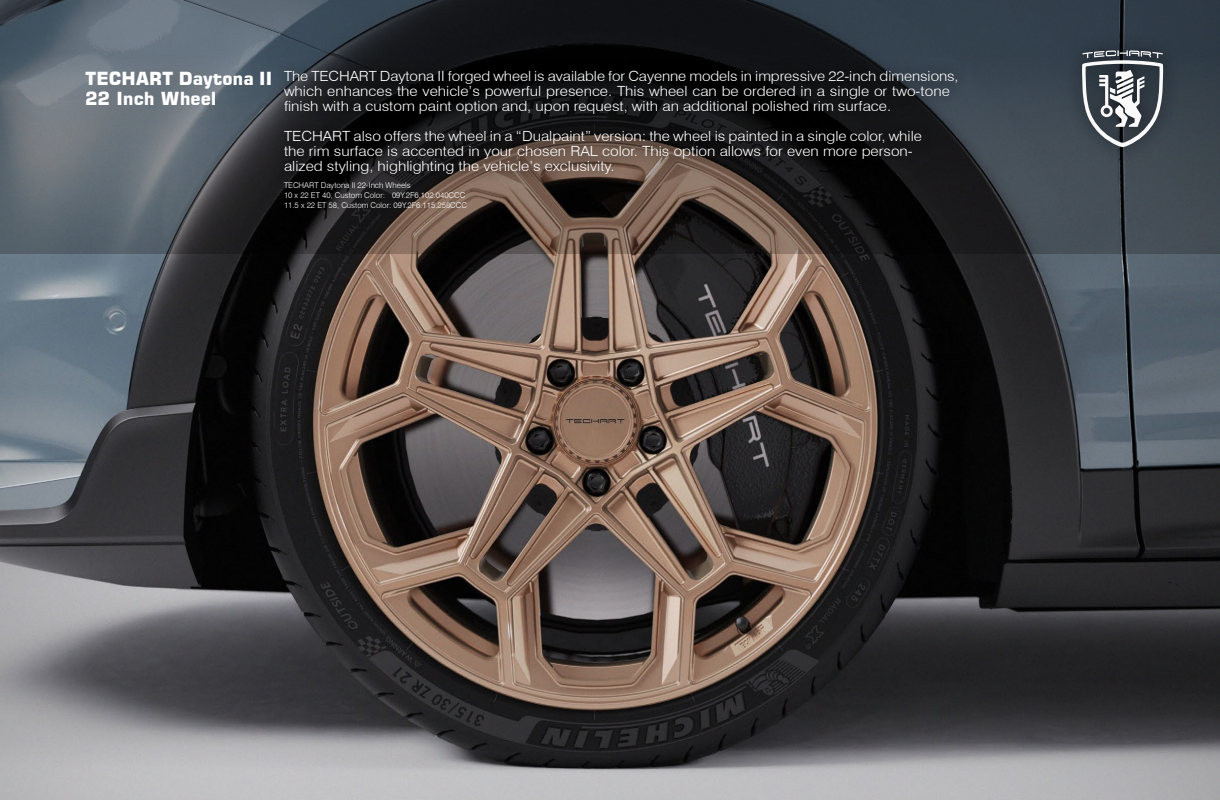
<style>
.page{position:relative;width:1220px;height:800px;background:#fff}
.page>*{position:absolute;margin:0;border:0;box-sizing:border-box;transform-origin:0 0}
.t1{font:700 18px/20px "Square 721 BT";color:#fff}
.t2{font:300 14px/15px "Swiss 721 BT";color:#fff;scale:1.09 1}
.t3{font:300 14px/15px "Swiss 721 BT";color:#fff;scale:1.1 1}
.t4{font:300 8px/10px "Swiss 721 BT";color:#fff}
</style>
<div class="page">
<img style="left:0;top:253px;width:1220px;height:547px">
<svg style="left:0;top:0;width:1220px;height:253px;background:#40444a"></svg>
<div style="left:272px;top:58px;width:697px;height:128px;background:#000;opacity:.75"></div>
<div style="left:1065px;top:34px;width:115px;height:129px;background:#000;opacity:.75"></div>
<svg style="left:1082px;top:50px;width:81px;height:97px"></svg>
<p class="t1" style="left:85px;top:68px;width:189px">TECHART Daytona II<br>22 Inch Wheel</p>
<p class="t2" style="left:284px;top:68px;width:620px">The TECHART Daytona II forged wheel is available for Cayenne models in impressive 22-inch dimensions, which enhances the vehicle’s powerful presence. This wheel can be ordered in a single or two-tone finish with a custom paint option and, upon request, with an additional polished rim surface.</p>
<p class="t3" style="left:284px;top:128px;width:581px">TECHART also offers the wheel in a “Dualpaint” version: the wheel is painted in a single color, while the rim surface is accented in your chosen RAL color. This option allows for even more person&shy;alized styling, highlighting the vehicle’s exclusivity.</p>
<p class="t4" style="left:284px;top:180px;width:185px">TECHART Daytona II 22-Inch Wheels<br>10 x 22 ET 40, Custom Color: 09Y.2F6.102.040CCC<br>11.5 x 22 ET 58, Custom Color: 09Y.2F6.115.258CCC</p>
</div>
